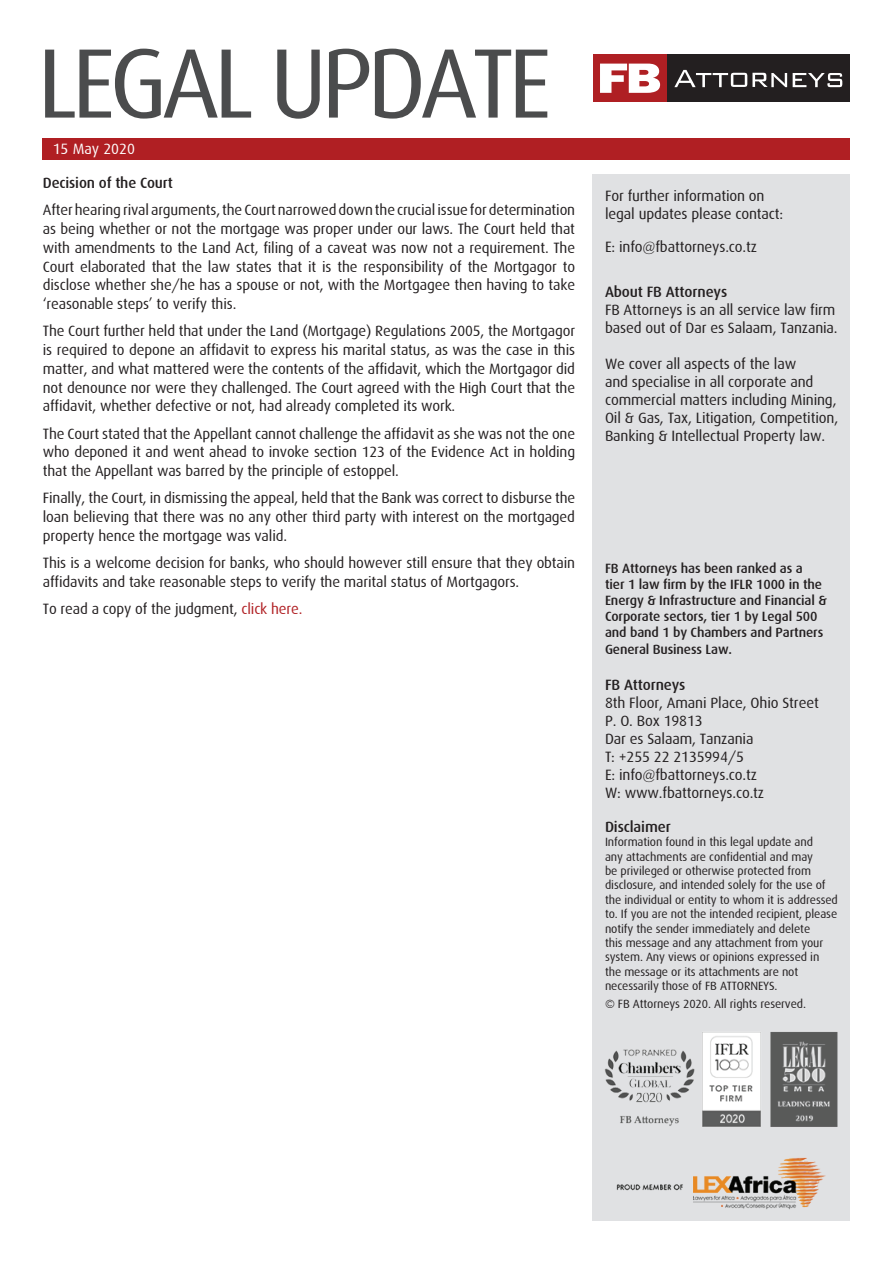
<style>
.page{position:relative;width:893px;height:1263px;background:#fff}
.page>*{position:absolute;margin:0;border:0;box-sizing:border-box;transform-origin:0 0}
.t1{font:98.85px "Dax";letter-spacing:-.06em;color:#4b4c4d}
.t2{font:15px/18.8px "Dax";letter-spacing:-.01em;color:#231f20}
.t3{font:500 15px "Dax";letter-spacing:-.01em;color:#231f20}
.t4{font:15px "Dax";color:#fff}
.t5{font:500 13.5px/16.2px "Dax";letter-spacing:-.01em;color:#231f20}
.t6{font:12px/14.4px "Dax";letter-spacing:-.01em;color:#231f20}
.s1{color:#b01f23}
</style>
<div class="page">
<div style="left:593px;top:174px;width:257px;height:1046px;background:#e0e1e3"></div>
<div style="left:666px;top:54px;width:184px;height:48px;background:#231f20"></div>
<div style="left:593px;top:54px;width:74px;height:48px;background:#af1f23"></div>
<svg style="left:600px;top:64px;width:60px;height:29px"></svg>
<svg style="left:674px;top:70px;width:113px;height:17px"></svg>
<svg style="left:793px;top:73px;width:49px;height:14px"></svg>
<div style="left:43px;top:138px;width:807px;height:22px;background:#b01f23"></div>
<img style="left:604px;top:1032px;width:234px;height:178px">
<h1 class="t1" style="left:37px;top:29px;width:516px">LEGAL UPDATE</h1>
<p class="t4" style="left:53px;top:141px;width:84px">15 May 2020</p>
<p class="t3" style="left:43px;top:175px;width:132px">Decision of the Court</p>
<p class="t2" style="left:43px;top:201px;width:534px;text-align:justify">After hearing rival arguments, the Court narrowed down the crucial issue for determination as being whether or not the mortgage was proper under our laws. The Court held that with amendments to the Land Act, filing of a caveat was now not a requirement. The Court elaborated that the law states that it is the responsibility of the Mortgagor to disclose whether she/he has a spouse or not, with the Mortgagee then having to take ‘reasonable steps’ to verify this.</p>
<p class="t2" style="left:43px;top:322px;width:534px;text-align:justify">The Court further held that under the Land (Mortgage) Regulations 2005, the Mortgagor is required to depone an affidavit to express his marital status, as was the case in this matter, and what mattered were the contents of the affidavit, which the Mortgagor did not denounce nor were they challenged. The Court agreed with the High Court that the affidavit, whether defective or not, had already completed its work.</p>
<p class="t2" style="left:43px;top:424px;width:534px;text-align:justify">The Court stated that the Appellant cannot challenge the affidavit as she was not the one who deponed it and went ahead to invoke section 123 of the Evidence Act in holding that the Appellant was barred by the principle of estoppel.</p>
<p class="t2" style="left:43px;top:489px;width:534px;text-align:justify">Finally, the Court, in dismissing the appeal, held that the Bank was correct to disburse the loan believing that there was no any other third party with interest on the mortgaged property hence the mortgage was valid.</p>
<p class="t2" style="left:43px;top:554px;width:534px">This is a welcome decision for banks, who should however still ensure that they obtain affidavits and take reasonable steps to verify the marital status of Mortgagors.</p>
<p class="t2" style="left:43px;top:600px;width:261px">To read a copy of the judgment, <span class="s1">click here.</span></p>
<p class="t2" style="left:605px;top:187px;width:180px;line-height:18px">For further information on legal updates please contact:</p>
<p class="t2" style="left:605px;top:238px;width:154px">E: info@fbattorneys.co.tz</p>
<p class="t3" style="left:605px;top:284px;width:124px">About FB Attorneys</p>
<p class="t2" style="left:605px;top:301px;width:234px;line-height:18px">FB Attorneys is an all service law firm based out of Dar es Salaam, Tanzania.</p>
<p class="t2" style="left:605px;top:355px;width:235px;line-height:18px">We cover all aspects of the law<br>and specialise in all corporate and commercial matters including Mining, Oil &amp; Gas, Tax, Litigation, Competition, Banking &amp; Intellectual Property law.</p>
<p class="t5" style="left:605px;top:560px;width:223px">FB Attorneys has been ranked as a<br>tier 1 law firm by the IFLR 1000 in the Energy &amp; Infrastructure and Financial &amp; Corporate sectors, tier 1 by Legal 500 and band 1 by Chambers and Partners General Business Law.</p>
<p class="t3" style="left:605px;top:676px;width:82px">FB Attorneys</p>
<p class="t2" style="left:605px;top:693px;width:215px;line-height:18px">8th Floor, Amani Place, Ohio Street<br>P. O. Box 19813<br>Dar es Salaam, Tanzania<br>T: +255 22 2135994/5<br>E: info@fbattorneys.co.tz<br>W: www.fbattorneys.co.tz</p>
<p class="t3" style="left:605px;top:818px;width:67px">Disclaimer</p>
<p class="t6" style="left:605px;top:835px;width:234px">Information found in this legal update and<br>any attachments are confidential and may<br>be privileged or otherwise protected from disclosure, and intended solely for the use of the individual or entity to whom it is addressed to. If you are not the intended recipient, please notify the sender immediately and delete<br>this message and any attachment from your system. Any views or opinions expressed in the message or its attachments are not necessarily those of FB ATTORNEYS.</p>
<p class="t6" style="left:605px;top:996px;width:203px">© FB Attorneys 2020. All rights reserved.</p>
</div>
